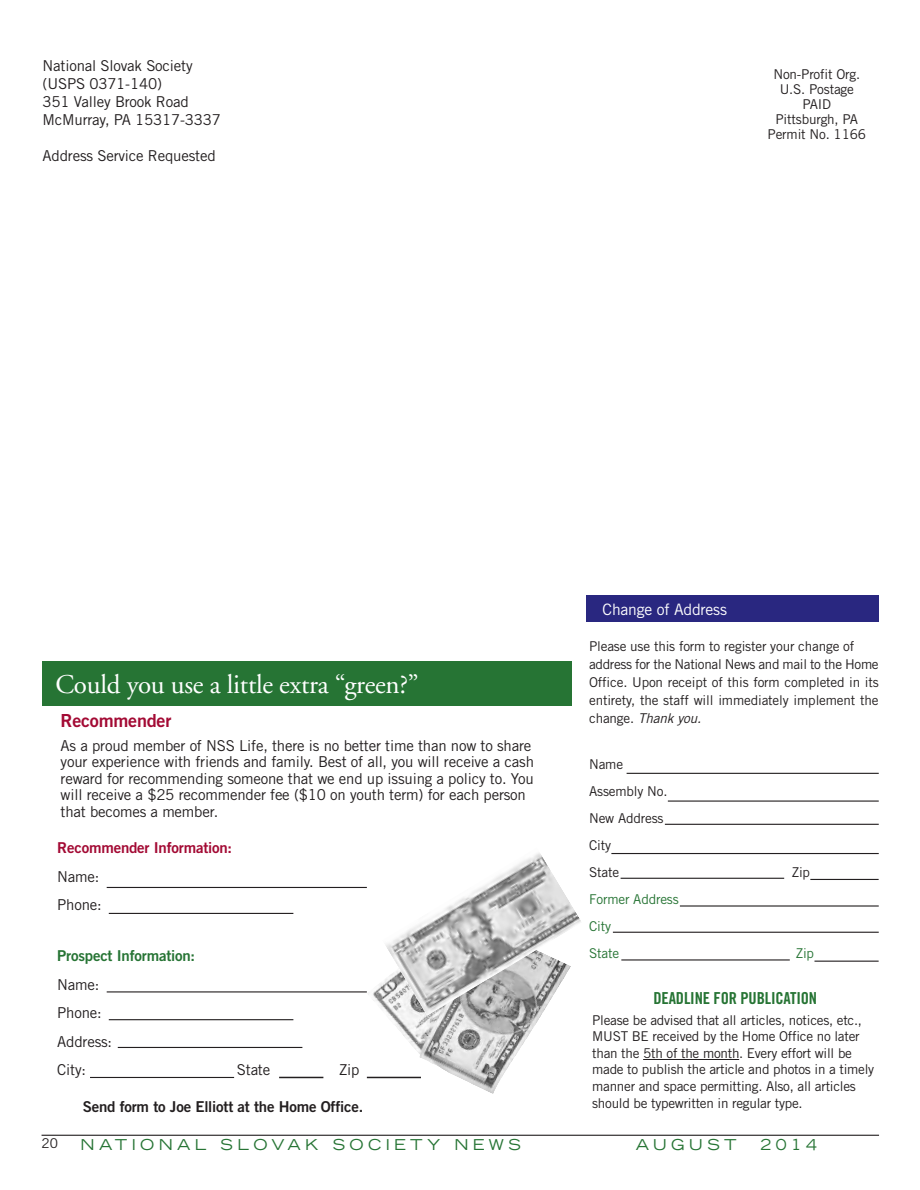
<style>
.page{position:relative;width:920px;height:1190px;background:#fff}
.page>*{position:absolute;margin:0;border:0;box-sizing:border-box;transform-origin:0 0}
.t1{font:27px "Adobe Garamond";letter-spacing:-.01em;color:#fff}
.t2{font:18px "Trade Gothic Bold Two";letter-spacing:-.01em;color:#a30a34}
.t3{font:16.5px "Trade Gothic Bold Cond Twenty";letter-spacing:-.01em;color:#267434}
.t4{font:15.75px "Trade Gothic";letter-spacing:-.015em;color:#fff}
.t5{font:15px/28.5px "Trade Gothic";letter-spacing:-.015em;color:#231f20}
.t6{font:15px "Trade Gothic Bold Two";letter-spacing:-.015em;color:#231f20}
.t7{font:expanded 15px "Trade Gothic LH";letter-spacing:.29em;color:#267434}
.t8{font:15px "Trade Gothic Bold Two";letter-spacing:-.015em;color:#a30a34}
.t9{font:15px "Trade Gothic Bold Two";letter-spacing:-.015em;color:#267434}
.t10{font:13.5px/16.5px "Trade Gothic";letter-spacing:-.02em;color:#231f20}
.t11{font:13.5px/27px "Trade Gothic";letter-spacing:-.015em;color:#267434}
.s1{font-style:italic}
</style>
<div class="page">
<hr style="left:42px;top:1134px;width:837px;height:1px;background:#231f20">
<div style="left:586px;top:595px;width:292px;height:27px;background:#292780"></div>
<hr style="left:626px;top:772px;width:252px;height:2px;background:#231f20">
<hr style="left:667px;top:800px;width:211px;height:1px;background:#231f20">
<hr style="left:664px;top:823px;width:214px;height:1px;background:#231f20">
<hr style="left:611px;top:853px;width:267px;height:1px;background:#231f20">
<hr style="left:810px;top:878px;width:68px;height:2px;background:#231f20">
<hr style="left:620px;top:877px;width:164px;height:1px;background:#231f20">
<hr style="left:679px;top:905px;width:199px;height:1px;background:#231f20">
<hr style="left:613px;top:931px;width:265px;height:1px;background:#231f20">
<hr style="left:814px;top:960px;width:64px;height:1px;background:#231f20">
<hr style="left:621px;top:959px;width:168px;height:1px;background:#231f20">
<hr style="left:643px;top:1059px;width:96px;height:1px;background:#231f20">
<img style="left:366px;top:983px;width:175px;height:111px">
<div style="left:42px;top:661px;width:529px;height:44px;background:#267434"></div>
<hr style="left:107px;top:886px;width:260px;height:2px;background:#231f20">
<hr style="left:109px;top:1019px;width:184px;height:1px;background:#231f20">
<hr style="left:118px;top:1046px;width:184px;height:2px;background:#231f20">
<hr style="left:90px;top:1076px;width:144px;height:2px;background:#231f20">
<hr style="left:107px;top:991px;width:260px;height:1px;background:#231f20">
<img style="left:382px;top:853px;width:199px;height:162px">
<hr style="left:109px;top:912px;width:184px;height:2px;background:#231f20">
<hr style="left:279px;top:1076px;width:44px;height:2px;background:#231f20">
<hr style="left:367px;top:1076px;width:54px;height:2px;background:#231f20">
<p class="t5" style="left:43px;top:58px;width:180px;line-height:18px">National Slovak Society (USPS 0371-140)<br>351 Valley Brook Road<br>McMurray, PA 15317-3337</p>
<p class="t5" style="left:43px;top:143px;width:174px">Address Service Requested</p>
<p class="t10" style="left:767px;top:68px;width:100px;line-height:15px;text-align:center">Non-Profit Org.<br>U.S. Postage<br>PAID<br>Pittsburgh, PA<br>Permit No. 1166</p>
<h1 class="t1" style="left:55px;top:673px;width:364px">Could you use a little extra “green?”</h1>
<h2 class="t2" style="left:61px;top:713px;width:112px">Recommender</h2>
<p class="t5" style="left:61px;top:738px;width:475px;line-height:16.5px">As a proud member of NSS Life, there is no better time than now to share your experience with friends and family. Best of all, you will receive a cash reward for recommending someone that we end up issuing a policy to. You will receive a $25 recommender fee ($10 on youth term) for each person that becomes a member.</p>
<p class="t8" style="left:57px;top:842px;width:176px">Recommender Information:</p>
<p class="t5" style="left:57px;top:863px;width:46px">Name:<br>Phone:</p>
<p class="t9" style="left:57px;top:950px;width:139px">Prospect Information:</p>
<p class="t5" style="left:57px;top:971px;width:56px">Name:<br>Phone:<br>Address:<br>City:</p>
<p class="t5" style="left:237px;top:1057px;width:35px">State</p>
<p class="t5" style="left:339px;top:1057px;width:22px">Zip</p>
<p class="t6" style="left:83px;top:1101px;width:282px">Send form to Joe Elliott at the Home Office.</p>
<p class="t4" style="left:602px;top:604px;width:126px">Change of Address</p>
<p class="t10" style="left:589px;top:639px;width:291px;line-height:18px">Please use this form to register your change of address for the National News and mail to the Home Office. Upon receipt of this form completed in its entirety, the staff will immediately implement the change. <span class="s1">Thank you.</span></p>
<p class="t10" style="left:589px;top:751px;width:80px;line-height:27px">Name<br>Assembly No.<br>New Address<br>City<br>State</p>
<p class="t10" style="left:791px;top:864px;width:20px">Zip</p>
<p class="t11" style="left:589px;top:886px;width:91px">Former Address<br>City<br>State</p>
<p class="t11" style="left:795px;top:940px;width:20px">Zip</p>
<p class="t3" style="left:653px;top:992px;width:165px">DEADLINE FOR PUBLICATION</p>
<p class="t10" style="left:592px;top:1013px;width:283px">Please be advised that all articles, notices, etc., MUST BE received by the Home Office no later than the 5th of the month. Every effort will be made to publish the article and photos in a timely manner and space permitting. Also, all articles should be typewritten in regular type.</p>
<p class="t10" style="left:42px;top:1136px;width:18px">20</p>
<p class="t7" style="left:80px;top:1138px;width:442px">NATIONAL SLOVAK SOCIETY NEWS</p>
<p class="t7" style="left:636px;top:1138px;width:102px">AUGUST</p>
<p class="t7" style="left:760px;top:1138px;width:58px">2014</p>
</div>
